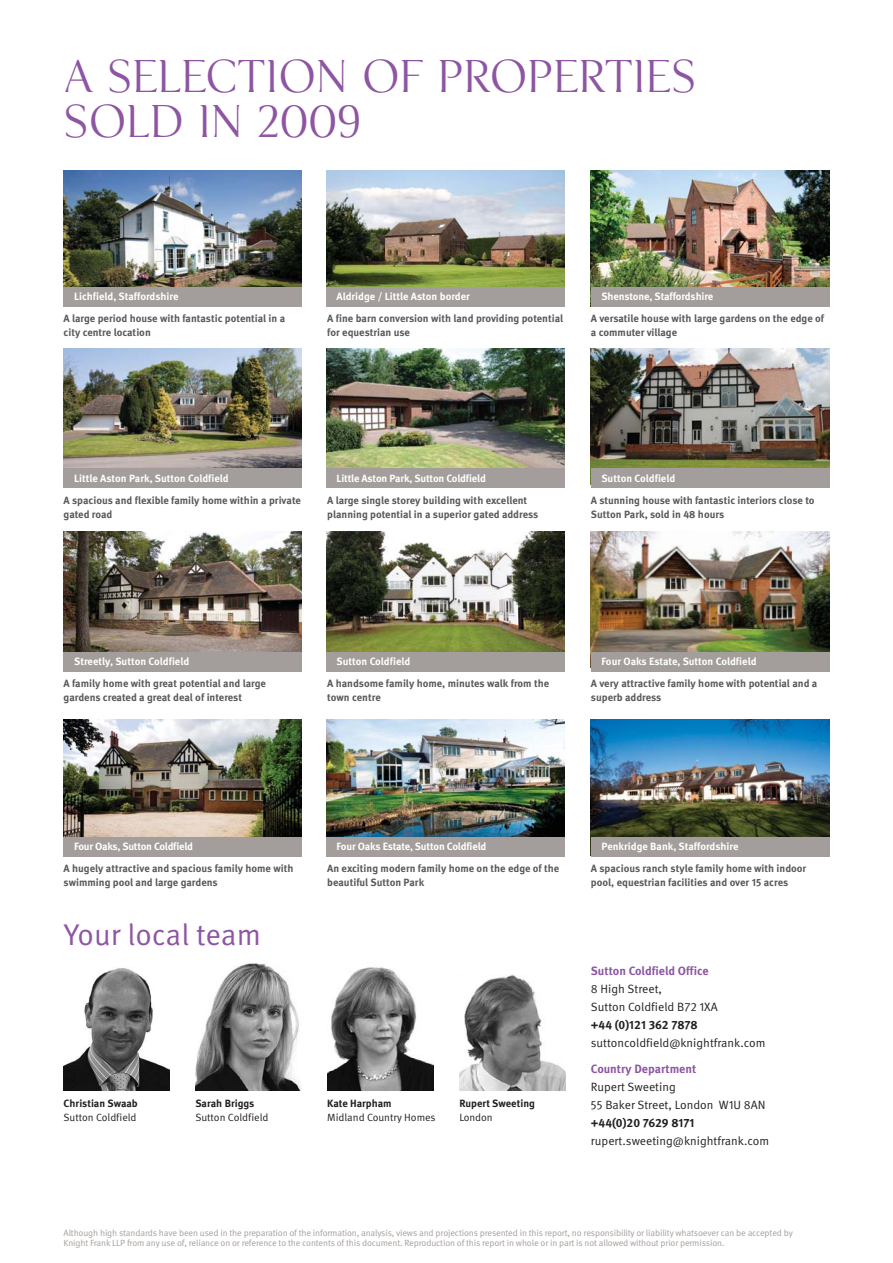
<style>
.page{position:relative;width:893px;height:1263px;background:#fff}
.page>*{position:absolute;margin:0;border:0;box-sizing:border-box;transform-origin:0 0}
.t1{font:40.5px/45px "KF Display";color:#8d55a2}
.t2{font:30px "KF Meta OT";color:#8d55a2}
.t3{font:12px/18px "KF Meta OT";color:#231f20}
.t4{font:700 12px "KF Meta OT";color:#8d55a2}
.t5{font:700 12px "KF Meta OT";letter-spacing:-.01em;color:#231f20}
.t6{font:700 10.5px/13.5px "KF Meta OT";color:#58595b}
.t7{font:700 10.5px "KF Meta OT";letter-spacing:-.005em;color:#fff}
.t8{font:10.5px "KF Meta OT";color:#231f20}
.t9{font:700 10.5px "KF Meta OT";color:#231f20}
.t10{font:9px/10.8px "KF Meta OT";letter-spacing:-.015em;color:#a39e9b}
</style>
<div class="page">
<img style="left:64px;top:170px;width:238px;height:117px">
<div style="left:64px;top:287px;width:238px;height:20px;background:#a39e9b"></div>
<img style="left:326px;top:170px;width:238px;height:117px">
<div style="left:326px;top:287px;width:238px;height:20px;background:#a39e9b"></div>
<img style="left:591px;top:170px;width:238px;height:117px">
<div style="left:591px;top:287px;width:238px;height:20px;background:#a39e9b"></div>
<img style="left:64px;top:349px;width:238px;height:120px">
<div style="left:64px;top:469px;width:238px;height:19px;background:#a39e9b"></div>
<img style="left:326px;top:349px;width:238px;height:120px">
<div style="left:326px;top:469px;width:238px;height:19px;background:#a39e9b"></div>
<img style="left:591px;top:349px;width:238px;height:120px">
<div style="left:591px;top:469px;width:238px;height:19px;background:#a39e9b"></div>
<img style="left:64px;top:531px;width:238px;height:121px">
<div style="left:64px;top:652px;width:238px;height:20px;background:#a39e9b"></div>
<img style="left:326px;top:531px;width:238px;height:121px">
<div style="left:326px;top:652px;width:238px;height:20px;background:#a39e9b"></div>
<img style="left:591px;top:531px;width:238px;height:121px">
<div style="left:591px;top:652px;width:238px;height:20px;background:#a39e9b"></div>
<img style="left:64px;top:720px;width:238px;height:117px">
<div style="left:64px;top:837px;width:238px;height:19px;background:#a39e9b"></div>
<img style="left:326px;top:720px;width:238px;height:117px">
<div style="left:326px;top:837px;width:238px;height:19px;background:#a39e9b"></div>
<img style="left:591px;top:720px;width:238px;height:117px">
<div style="left:591px;top:837px;width:238px;height:19px;background:#a39e9b"></div>
<img style="left:327px;top:967px;width:106px;height:124px">
<img style="left:459px;top:974px;width:107px;height:116px">
<img style="left:64px;top:968px;width:106px;height:123px">
<img style="left:195px;top:963px;width:107px;height:128px">
<h1 class="t1" style="left:64px;top:55px;width:634px">A SELECTION OF PROPERTIES<br>SOLD IN 2009</h1>
<p class="t7" style="left:74px;top:292px;width:106px">Lichfield, Staffordshire</p>
<p class="t7" style="left:336px;top:292px;width:135px">Aldridge / Little Aston border</p>
<p class="t7" style="left:601px;top:292px;width:113px">Shenstone, Staffordshire</p>
<p class="t6" style="left:64px;top:313px;width:223px">A large period house with fantastic potential in a city centre location</p>
<p class="t6" style="left:327px;top:313px;width:237px">A fine barn conversion with land providing potential for equestrian use</p>
<p class="t6" style="left:591px;top:313px;width:235px">A versatile house with large gardens on the edge of a commuter village</p>
<p class="t7" style="left:74px;top:474px;width:156px">Little Aston Park, Sutton Coldfield</p>
<p class="t7" style="left:336px;top:474px;width:151px">Little Aston Park, Sutton Coldfield</p>
<p class="t7" style="left:601px;top:474px;width:75px">Sutton Coldfield</p>
<p class="t6" style="left:64px;top:495px;width:239px">A spacious and flexible family home within a private gated road</p>
<p class="t6" style="left:327px;top:495px;width:212px">A large single storey building with excellent planning potential in a superior gated address</p>
<p class="t6" style="left:591px;top:495px;width:225px">A stunning house with fantastic interiors close to<br>Sutton Park, sold in 48 hours</p>
<p class="t7" style="left:74px;top:657px;width:117px">Streetly, Sutton Coldfield</p>
<p class="t7" style="left:336px;top:657px;width:75px">Sutton Coldfield</p>
<p class="t7" style="left:601px;top:657px;width:157px">Four Oaks Estate, Sutton Coldfield</p>
<p class="t6" style="left:64px;top:678px;width:204px">A family home with great potential and large gardens created a great deal of interest</p>
<p class="t6" style="left:327px;top:678px;width:223px">A handsome family home, minutes walk from the town centre</p>
<p class="t6" style="left:591px;top:678px;width:228px">A very attractive family home with potential and a superb address</p>
<p class="t7" style="left:74px;top:842px;width:120px">Four Oaks, Sutton Coldfield</p>
<p class="t7" style="left:336px;top:842px;width:151px">Four Oaks Estate, Sutton Coldfield</p>
<p class="t7" style="left:601px;top:842px;width:139px">Penkridge Bank, Staffordshire</p>
<p class="t6" style="left:64px;top:863px;width:231px">A hugely attractive and spacious family home with swimming pool and large gardens</p>
<p class="t6" style="left:327px;top:863px;width:234px">An exciting modern family home on the edge of the beautiful Sutton Park</p>
<p class="t6" style="left:591px;top:863px;width:217px">A spacious ranch style family home with indoor pool, equestrian facilities and over 15 acres</p>
<h2 class="t2" style="left:64px;top:923px;width:199px">Your local team</h2>
<p class="t9" style="left:64px;top:1099px;width:76px">Christian Swaab</p>
<p class="t8" style="left:64px;top:1113px;width:75px">Sutton Coldfield</p>
<p class="t9" style="left:195px;top:1099px;width:60px">Sarah Briggs</p>
<p class="t8" style="left:195px;top:1113px;width:75px">Sutton Coldfield</p>
<p class="t9" style="left:327px;top:1099px;width:66px">Kate Harpham</p>
<p class="t8" style="left:327px;top:1113px;width:110px">Midland Country Homes</p>
<p class="t9" style="left:459px;top:1099px;width:77px">Rupert Sweeting</p>
<p class="t8" style="left:459px;top:1113px;width:35px">London</p>
<p class="t4" style="left:591px;top:966px;width:119px">Sutton Coldfield Office</p>
<p class="t3" style="left:591px;top:981px;width:128px">8 High Street,<br>Sutton Coldfield B72 1XA</p>
<p class="t5" style="left:591px;top:1020px;width:108px">+44 (0)121 362 7878</p>
<p class="t3" style="left:591px;top:1035px;width:176px">suttoncoldfield@knightfrank.com</p>
<p class="t4" style="left:591px;top:1064px;width:107px">Country Department</p>
<p class="t3" style="left:591px;top:1079px;width:176px">Rupert Sweeting<br>55 Baker Street, London W1U 8AN</p>
<p class="t5" style="left:591px;top:1118px;width:105px">+44(0)20 7629 8171</p>
<p class="t3" style="left:591px;top:1133px;width:180px">rupert.sweeting@knightfrank.com</p>
<p class="t10" style="left:64px;top:1228px;width:731px">Although high standards have been used in the preparation of the information, analysis, views and projections presented in this report, no responsibility or liability whatsoever can be accepted by<br>Knight Frank LLP from any use of, reliance on or reference to the contents of this document. Reproduction of this report in whole or in part is not allowed without prior permission.</p>
</div>
